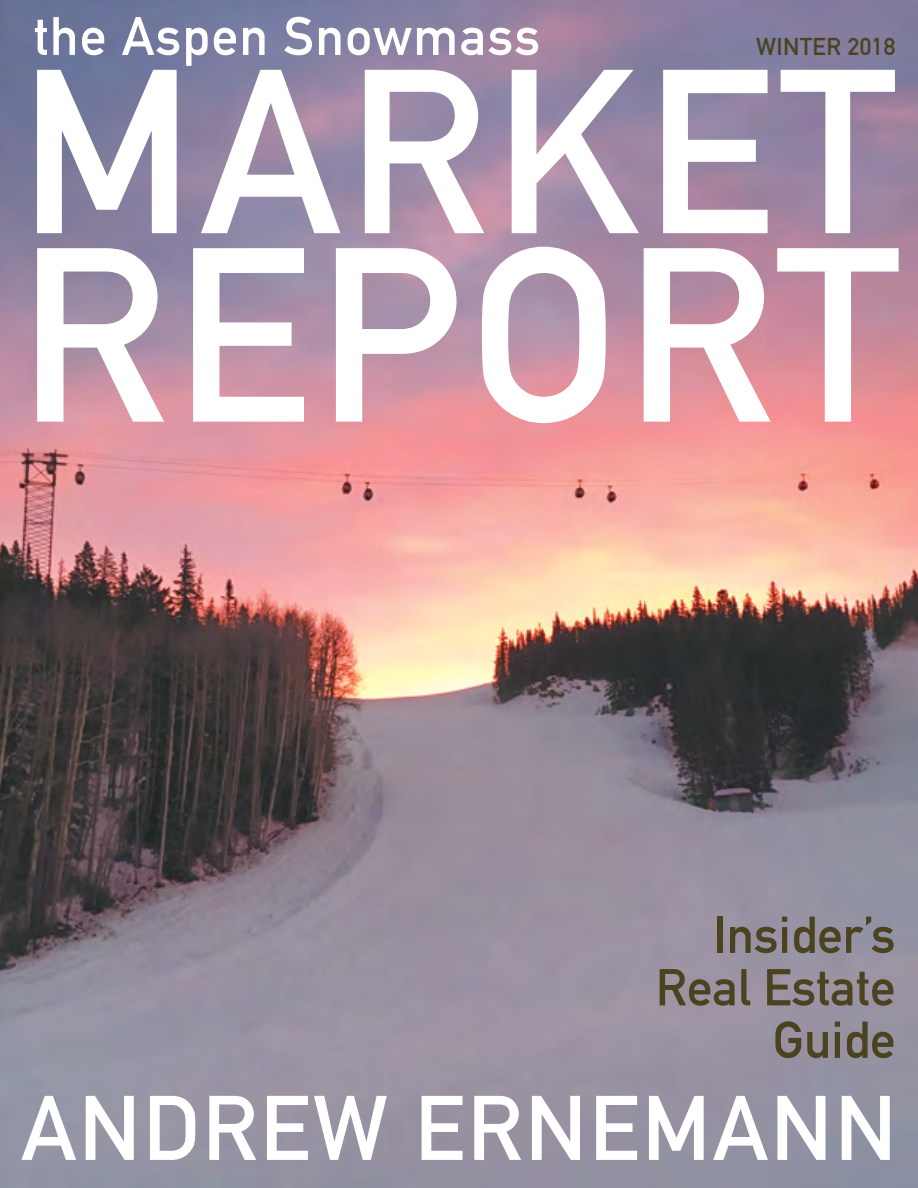
<style>
.page{position:relative;width:918px;height:1188px;background:#fff}
.page>*{position:absolute;margin:0;border:0;box-sizing:border-box;transform-origin:0 0}
.t1{font:243.6px "DIN Mittelschrift";letter-spacing:.03em;color:#fff}
.t2{font:229.5px "DIN Mittelschrift";letter-spacing:.03em;color:#fff}
.t3{font:90px "DIN Mittelschrift";letter-spacing:.03em;color:#fff}
.t4{font:53.25px "DIN Mittelschrift";letter-spacing:.025em;color:#fff}
.t5{font:51px/52.5px "DIN Mittelschrift";color:#4b4320;text-align:right}
.t6{font:24px "DIN Mittelschrift";letter-spacing:.02em;color:#4b4320}
</style>
<div class="page">
<img style="left:0;top:0;width:918px;height:1188px">
<p class="t4" style="left:34px;top:5px;width:508px">the Aspen Snowmass</p>
<p class="t6" style="left:756px;top:32px;width:141px">WINTER 2018</p>
<h2 class="t2" style="left:20px;top:18px;width:877px">MARKET</h2>
<h1 class="t1" style="left:19px;top:193px;width:881px">REPORT</h1>
<p class="t5" style="left:656px;top:909px;width:241px">Insider’s<br>Real Estate<br>Guide</p>
<h3 class="t3" style="left:21px;top:1076px;width:877px">ANDREW ERNEMANN</h3>
</div>
